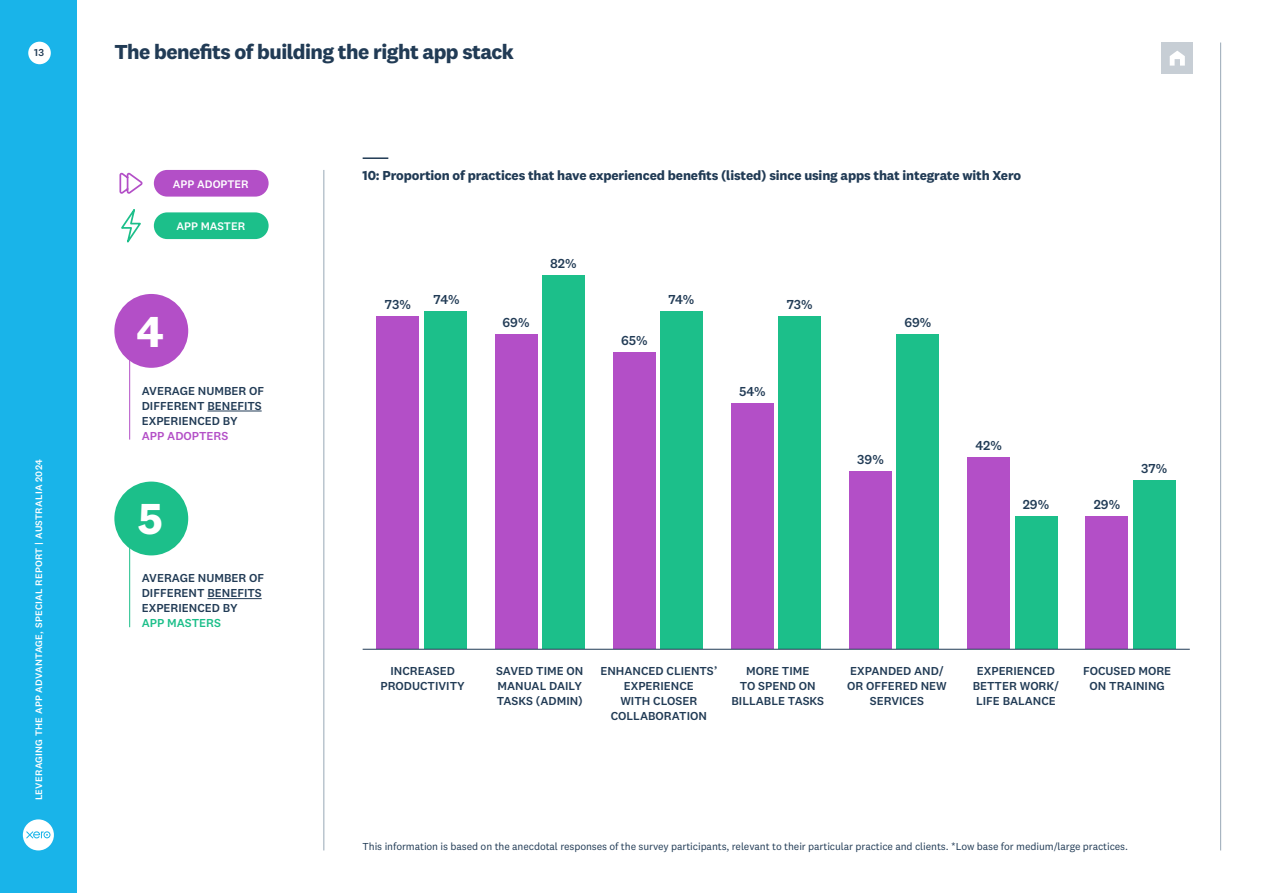
<style>
.page{position:relative;width:1263px;height:893px;background:#fff}
.page>*{position:absolute;margin:0;border:0;box-sizing:border-box;transform-origin:0 0}
.t1{font:700 45px "National 2";color:#fff}
.t2{font:700 21px "National 2";letter-spacing:-.025em;color:#213b55}
.t3{font:700 13.5px "National 2";letter-spacing:-.01em;color:#213b55}
.t4{font:500 13.5px "National 2";letter-spacing:-.005em;color:#213b55}
.t5{font:500 12px/15px "National 2";color:#213b55;text-align:center}
.t6{font:500 12px "National 2";color:#b34fc7}
.t7{font:500 12px "National 2";color:#1cbf8a}
.t8{font:500 11.4px "National 2";color:#fff}
.t9{font:10.5px "National 2";letter-spacing:-.01em;color:#213b55}
.t10{font:500 10.5px "National 2";color:#213b55}
.t11{font:500 9.75px "National 2";letter-spacing:.025em;color:#fff}
</style>
<div class="page">
<hr style="left:1220px;top:43px;width:1px;height:807px;background:#98a8b6">
<div style="left:0;top:0;width:77px;height:893px;background:#19b4e9"></div>
<div style="left:28px;top:42px;width:23px;height:22px;background:#fff;border-radius:50%"></div>
<div style="left:23px;top:819px;width:31px;height:31px;background:#fff;border-radius:50%"></div>
<svg style="left:26px;top:831px;width:24px;height:7px"></svg>
<div style="left:424px;top:312px;width:42px;height:337px;background:#1cbf8a"></div>
<div style="left:542px;top:275px;width:42px;height:374px;background:#1cbf8a"></div>
<div style="left:660px;top:312px;width:43px;height:337px;background:#1cbf8a"></div>
<div style="left:778px;top:316px;width:43px;height:333px;background:#1cbf8a"></div>
<div style="left:897px;top:335px;width:42px;height:314px;background:#1cbf8a"></div>
<div style="left:1015px;top:517px;width:42px;height:132px;background:#1cbf8a"></div>
<div style="left:1133px;top:480px;width:42px;height:169px;background:#1cbf8a"></div>
<div style="left:377px;top:316px;width:42px;height:333px;background:#b34fc7"></div>
<div style="left:495px;top:335px;width:42px;height:314px;background:#b34fc7"></div>
<div style="left:613px;top:353px;width:42px;height:296px;background:#b34fc7"></div>
<div style="left:731px;top:403px;width:43px;height:246px;background:#b34fc7"></div>
<div style="left:849px;top:471px;width:43px;height:178px;background:#b34fc7"></div>
<div style="left:967px;top:458px;width:43px;height:191px;background:#b34fc7"></div>
<div style="left:1086px;top:517px;width:42px;height:132px;background:#b34fc7"></div>
<hr style="left:324px;top:170px;width:1px;height:680px;background:#98a8b6">
<hr style="left:363px;top:157px;width:25px;height:2px;background:#213b55">
<hr style="left:129px;top:349px;width:1px;height:91px;background:#b34fc7">
<hr style="left:129px;top:537px;width:1px;height:90px;background:#1cbf8a">
<hr style="left:207px;top:411px;width:55px;height:1px;background:#213b55">
<hr style="left:207px;top:598px;width:55px;height:1px;background:#213b55">
<div style="left:114px;top:294px;width:74px;height:74px;background:#b34fc7;border-radius:50%"></div>
<div style="left:114px;top:482px;width:74px;height:73px;background:#1cbf8a;border-radius:50%"></div>
<hr style="left:363px;top:649px;width:827px;height:1px;background:#213b55">
<div style="left:154px;top:212px;width:115px;height:27px;background:#1cbf8a;border-radius:13px"></div>
<div style="left:154px;top:170px;width:115px;height:27px;background:#b34fc7;border-radius:13px"></div>
<svg style="left:119px;top:172px;width:24px;height:22px"></svg>
<svg style="left:121px;top:209px;width:20px;height:34px"></svg>
<div style="left:1162px;top:43px;width:31px;height:31px;background:#c7ced5"></div>
<svg style="left:1170px;top:51px;width:15px;height:15px"></svg>
<p class="t10" style="left:34px;top:46px;width:11px">13</p>
<h2 class="t2" style="left:114px;top:38px;width:401px">The benefits of building the right app stack</h2>
<p class="t11" style="left:33px;top:800px;width:342px;rotate:-90deg">LEVERAGING THE APP ADVANTAGE, SPECIAL REPORT | AUSTRALIA 2024</p>
<p class="t8" style="left:173px;top:177px;width:77px">APP ADOPTER</p>
<p class="t8" style="left:176px;top:219px;width:70px">APP MASTER</p>
<h1 class="t1" style="left:137px;top:303px;width:29px">4</h1>
<p class="t5" style="left:142px;top:383px;width:124px;text-align:left">AVERAGE NUMBER OF<br>DIFFERENT BENEFITS<br>EXPERIENCED BY</p>
<p class="t6" style="left:142px;top:428px;width:88px">APP ADOPTERS</p>
<h1 class="t1" style="left:138px;top:491px;width:27px">5</h1>
<p class="t5" style="left:142px;top:570px;width:124px;text-align:left">AVERAGE NUMBER OF<br>DIFFERENT BENEFITS<br>EXPERIENCED BY</p>
<p class="t7" style="left:142px;top:616px;width:81px">APP MASTERS</p>
<p class="t3" style="left:363px;top:167px;width:660px">10: Proportion of practices that have experienced benefits (listed) since using apps that integrate with Xero</p>
<p class="t4" style="left:385px;top:296px;width:27px">73%</p>
<p class="t4" style="left:434px;top:291px;width:27px">74%</p>
<p class="t4" style="left:503px;top:314px;width:28px">69%</p>
<p class="t4" style="left:550px;top:255px;width:28px">82%</p>
<p class="t4" style="left:621px;top:332px;width:28px">65%</p>
<p class="t4" style="left:668px;top:291px;width:27px">74%</p>
<p class="t4" style="left:787px;top:296px;width:27px">73%</p>
<p class="t4" style="left:739px;top:383px;width:28px">54%</p>
<p class="t4" style="left:904px;top:314px;width:28px">69%</p>
<p class="t4" style="left:857px;top:451px;width:28px">39%</p>
<p class="t4" style="left:975px;top:437px;width:28px">42%</p>
<p class="t4" style="left:1023px;top:496px;width:28px">29%</p>
<p class="t4" style="left:1094px;top:496px;width:28px">29%</p>
<p class="t4" style="left:1141px;top:460px;width:28px">37%</p>
<p class="t5" style="left:380px;top:663px;width:86px">INCREASED<br>PRODUCTIVITY</p>
<p class="t5" style="left:496px;top:663px;width:89px;text-align:justify">SAVED TIME ON MANUAL DAILY TASKS (ADMIN)</p>
<p class="t5" style="left:600px;top:663px;width:118px">ENHANCED CLIENTS’<br>EXPERIENCE<br>WITH CLOSER<br>COLLABORATION</p>
<p class="t5" style="left:731px;top:663px;width:94px">MORE TIME<br>TO SPEND ON<br>BILLABLE TASKS</p>
<p class="t5" style="left:847px;top:663px;width:101px">EXPANDED AND/<br>OR OFFERED NEW<br>SERVICES</p>
<p class="t5" style="left:973px;top:663px;width:88px">EXPERIENCED<br>BETTER WORK/<br>LIFE BALANCE</p>
<p class="t5" style="left:1083px;top:663px;width:90px">FOCUSED MORE<br>ON TRAINING</p>
<p class="t9" style="left:363px;top:841px;width:767px">This information is based on the anecdotal responses of the survey participants, relevant to their particular practice and clients. *Low base for medium/large practices.</p>
</div>
